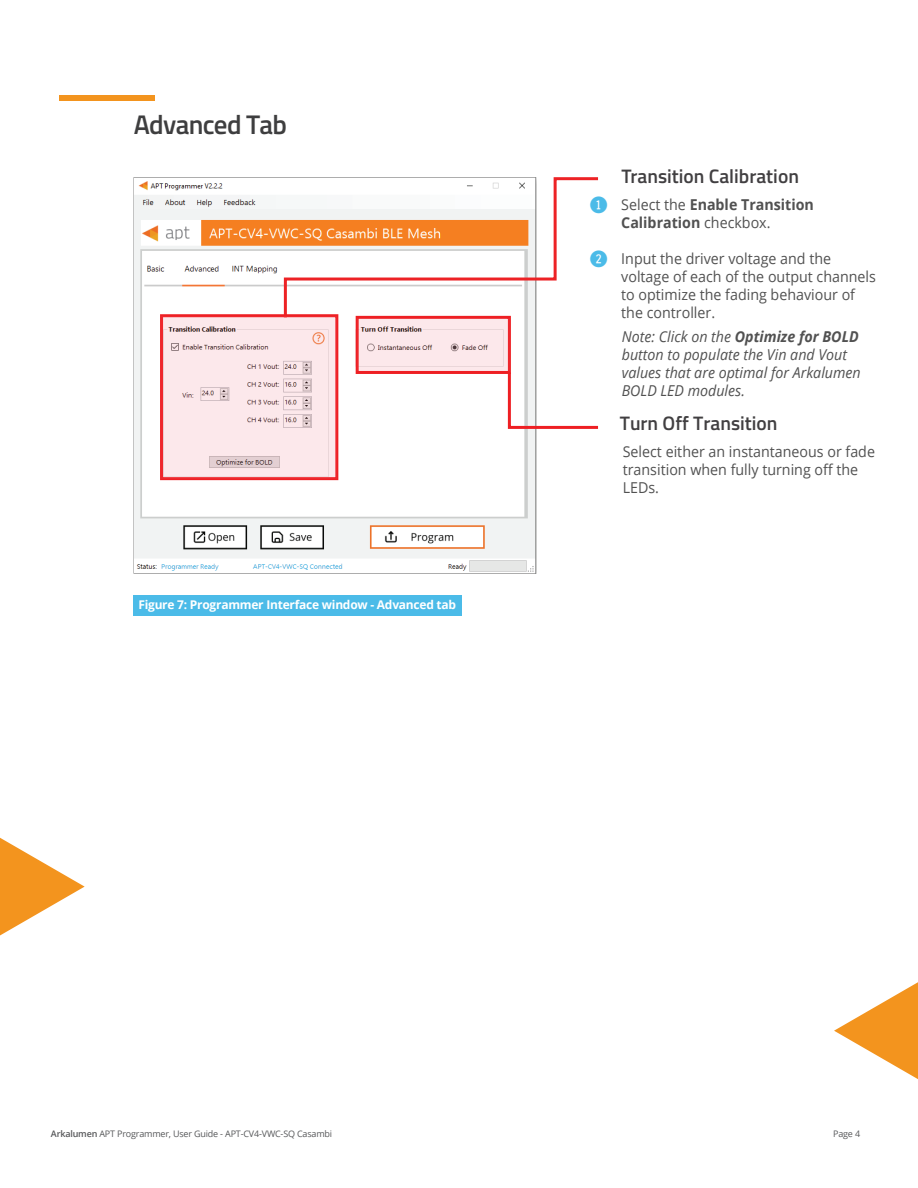
<style>
.page{position:relative;width:918px;height:1188px;background:#fff}
.page>*{position:absolute;margin:0;border:0;box-sizing:border-box;transform-origin:0 0}
.t1{font:600 27px "Titillium Web";letter-spacing:-.025em;color:#3e3e3f}
.t2{font:22.5px "Fyra Numeric Circle Closed";color:#4bbbe8}
.t3{font:600 19.5px "Titillium Web";color:#413f41}
.t4{font:15px/18px "Open Sans";color:#515151;scale:.95 1}
.t5{font:italic 15px/18px "Open Sans";color:#515151;scale:.95 1}
.t6{font:700 15px/18px "Open Sans";color:#515151;scale:.95 1}
.t7{font:700 12px "Open Sans";letter-spacing:-.02em;color:#fff}
.t8{font:9px "Open Sans";letter-spacing:-.02em;color:#57585a}
.s1{font-weight:400}
.s2{font-weight:700}
.s3{font-weight:600}
</style>
<div class="page">
<img style="left:134px;top:177px;width:402px;height:397px">
<svg style="left:834px;top:982px;width:84px;height:97px"></svg>
<svg style="left:0;top:838px;width:85px;height:97px"></svg>
<div style="left:59px;top:95px;width:95px;height:5px;background:#f3941e"></div>
<div style="left:133px;top:595px;width:329px;height:20px;background:#4bbbe8"></div>
<div style="left:160px;top:314px;width:178px;height:166px;border:3px solid #ee1f23"></div>
<div style="left:356px;top:316px;width:155px;height:58px;border:3px solid #ee1f23"></div>
<svg style="left:282px;top:177px;width:316px;height:143px"></svg>
<svg style="left:357px;top:319px;width:152px;height:52px;background:#f4dcdf"></svg>
<svg style="left:162px;top:316px;width:175px;height:163px;background:#f4d5d8"></svg>
<svg style="left:506px;top:369px;width:92px;height:61px"></svg>
<h1 class="t1" style="left:134px;top:104px;width:155px">Advanced Tab</h1>
<p class="t7" style="left:138px;top:596px;width:319px">Figure 7: Programmer Interface window - Advanced tab</p>
<h2 class="t2" style="left:590px;top:192px;width:20px">1</h2>
<h2 class="t2" style="left:590px;top:246px;width:20px">2</h2>
<h3 class="t3" style="left:621px;top:161px;width:179px">Transition Calibration</h3>
<p class="t6" style="left:621px;top:195px;width:204px"><span class="s1">Select the</span> Enable Transition<br>Calibration <span class="s1">checkbox.</span></p>
<p class="t4" style="left:621px;top:249px;width:270px">Input the driver voltage and the voltage of each of the output channels to optimize the fading behaviour of the controller.</p>
<p class="t5" style="left:622px;top:327px;width:253px">Note: Click on the <span class="s2">Optimize for BOLD </span>button to populate the Vin and Vout values that are optimal for Arkalumen<br>BOLD LED modules.</p>
<h3 class="t3" style="left:620px;top:409px;width:159px">Turn Off Transition</h3>
<p class="t4" style="left:623px;top:442px;width:267px">Select either an instantaneous or fade transition when fully turning off the<br>LEDs.</p>
<p class="t8" style="left:51px;top:1127px;width:283px"><span class="s3">Arkalumen</span> APT Programmer, User Guide - APT-CV4-VWC-SQ Casambi</p>
<p class="t8" style="left:833px;top:1127px;width:29px">Page 4</p>
</div>
